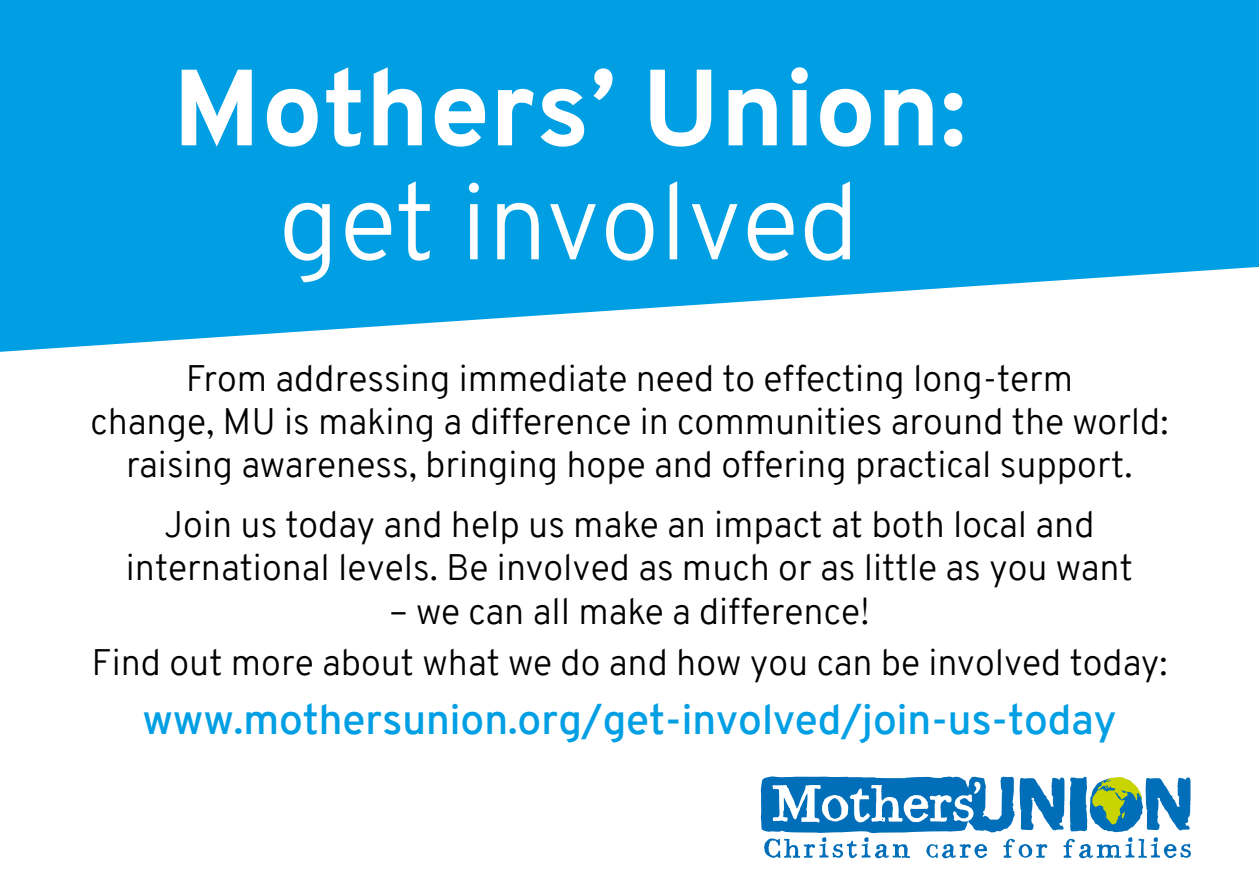
<style>
.page{position:relative;width:1259px;height:893px;background:#fff}
.page>*{position:absolute;margin:0;border:0;box-sizing:border-box;transform-origin:0 0}
.t1{font:700 108px/114px "Overpass";color:#fff;text-align:center}
.t2{font:42px "Overpass";color:#009fe3}
.t3{font:300 36px/43.2px "Overpass";color:#000;text-align:center}
.s1{font-weight:300}
</style>
<div class="page">
<svg style="left:0;top:0;width:1259px;height:352px;background:#1eaae6"></svg>
<svg style="left:761px;top:776px;width:430px;height:82px"></svg>
<p class="t1" style="left:172px;top:52px;width:796px">Mothers’ Union: <span class="s1">get involved</span></p>
<p class="t3" style="left:90px;top:357px;width:1079px">From addressing immediate need to effecting long-term<br>change, MU is making a difference in communities around the world: raising awareness, bringing hope and offering practical support.</p>
<p class="t3" style="left:126px;top:503px;width:1008px">Join us today and help us make an impact at both local and international levels. Be involved as much or as little as you want</p>
<p class="t3" style="left:389px;top:590px;width:482px">– we can all make a difference!</p>
<p class="t3" style="left:91px;top:641px;width:1077px">Find out more about what we do and how you can be involved today:</p>
<p class="t2" style="left:142px;top:694px;width:975px">www.mothersunion.org/get-involved/join-us-today</p>
</div>
